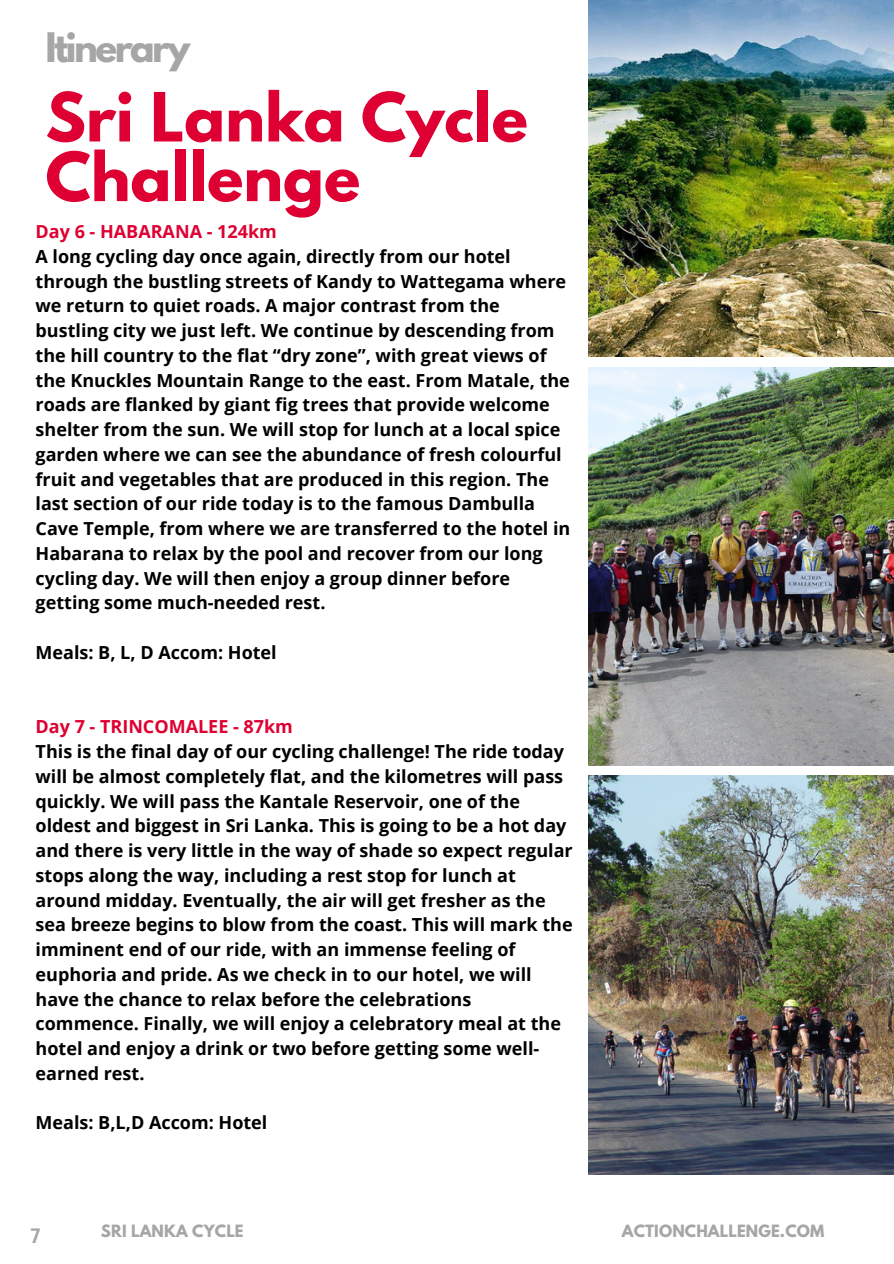
<style>
.page{position:relative;width:894px;height:1264px;background:#fff}
.page>*{position:absolute;margin:0;border:0;box-sizing:border-box;transform-origin:0 0}
.t1{font:700 60px/59.7px "League Spartan";color:#de0032}
.t2{font:700 36px "League Spartan";letter-spacing:-.07em;color:#a6a6a6}
.t3{font:700 20.25px "Roboto Condensed";color:#a6a6a6}
.t4{font:700 18px/24.8px "Open Sans";color:#000}
.t5{font:700 18px "Open Sans";color:#de0032}
.t6{font:700 15px "League Spartan";letter-spacing:.01em;color:#a6a6a6}
</style>
<div class="page">
<img style="left:588px;top:0;width:305px;height:356px">
<img style="left:588px;top:367px;width:305px;height:398px">
<img style="left:588px;top:776px;width:305px;height:398px">
<h2 class="t2" style="left:46px;top:30px;width:146px">Itinerary</h2>
<h1 class="t1" style="left:46px;top:95px;width:483px">Sri Lanka Cycle<br>Challenge</h1>
<p class="t5" style="left:36px;top:219px;width:243px">Day 6 - HABARANA - 124km</p>
<p class="t4" style="left:36px;top:243px;width:536px">A long cycling day once again, directly from our hotel through the bustling streets of Kandy to Wattegama where we return to quiet roads. A major contrast from the bustling city we just left. We continue by descending from the hill country to the flat “dry zone”, with great views of the Knuckles Mountain Range to the east. From Matale, the roads are flanked by giant fig trees that provide welcome shelter from the sun. We will stop for lunch at a local spice garden where we can see the abundance of fresh colourful fruit and vegetables that are produced in this region. The last section of our ride today is to the famous Dambulla Cave Temple, from where we are transferred to the hotel in Habarana to relax by the pool and recover from our long cycling day. We will then enjoy a group dinner before getting some much-needed rest.</p>
<p class="t4" style="left:36px;top:639px;width:242px">Meals: B, L, D Accom: Hotel</p>
<p class="t5" style="left:36px;top:714px;width:259px">Day 7 - TRINCOMALEE - 87km</p>
<p class="t4" style="left:36px;top:738px;width:538px">This is the final day of our cycling challenge! The ride today will be almost completely flat, and the kilometres will pass quickly. We will pass the Kantale Reservoir, one of the oldest and biggest in Sri Lanka. This is going to be a hot day and there is very little in the way of shade so expect regular stops along the way, including a rest stop for lunch at around midday. Eventually, the air will get fresher as the sea breeze begins to blow from the coast. This will mark the imminent end of our ride, with an immense feeling of euphoria and pride. As we check in to our hotel, we will have the chance to relax before the celebrations commence. Finally, we will enjoy a celebratory meal at the hotel and enjoy a drink or two before getting some well&shy;earned rest.</p>
<p class="t4" style="left:36px;top:1110px;width:233px">Meals: B,L,D Accom: Hotel</p>
<p class="t3" style="left:30px;top:1223px;width:12px">7</p>
<p class="t6" style="left:101px;top:1223px;width:144px">SRI LANKA CYCLE</p>
<p class="t6" style="left:621px;top:1223px;width:204px">ACTIONCHALLENGE.COM</p>
</div>
